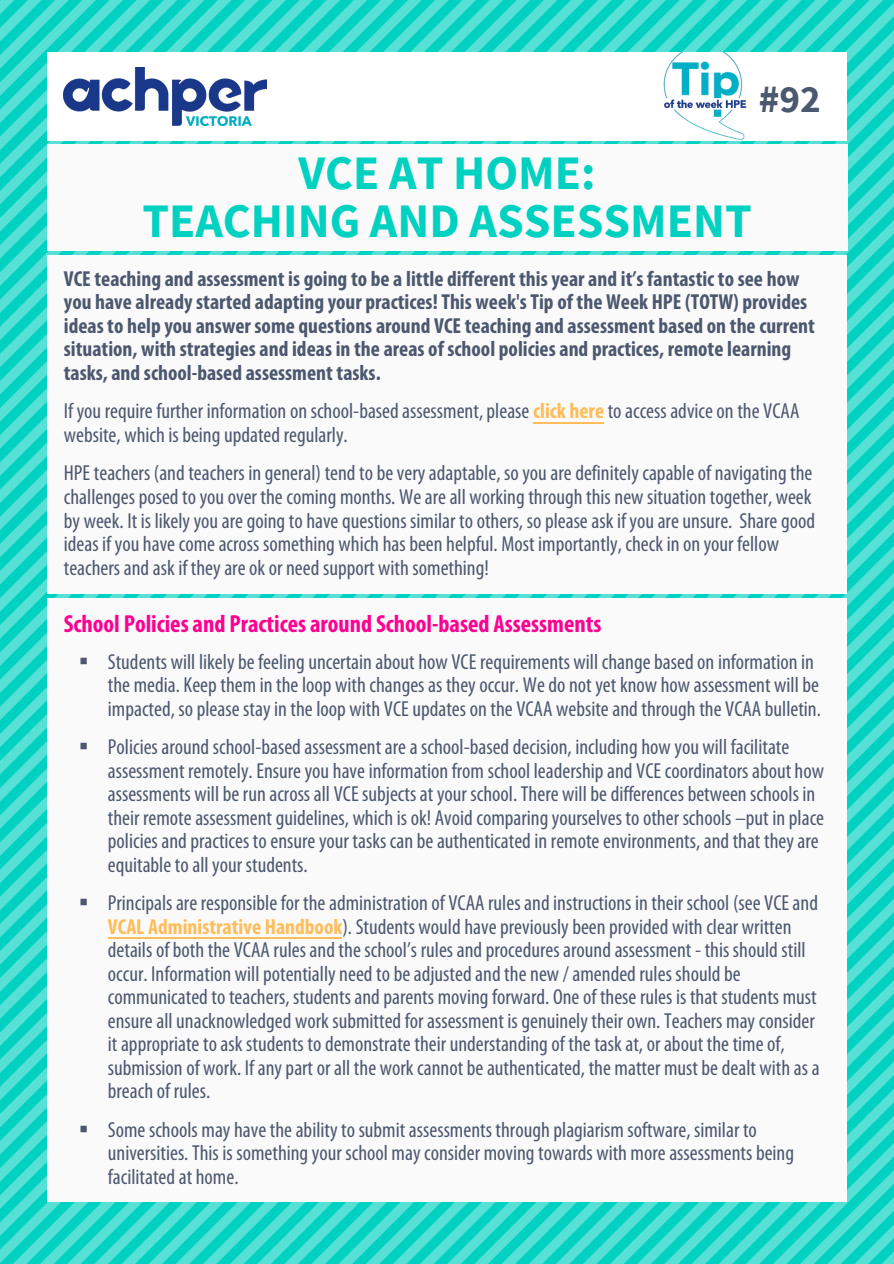
<style>
.page{position:relative;width:894px;height:1264px;background:#fff}
.page>*{position:absolute;margin:0;border:0;box-sizing:border-box;transform-origin:0 0}
.t1{font:700 48px/48px "Source Sans Pro";color:#00d1c0;text-align:center}
.t2{font:700 39px "Source Sans Pro";color:#4c586f}
.t3{font:700 condensed 24.75px "Myriad Pro";color:#ff0091}
.t4{font:condensed 21.75px/23.5px "Myriad Pro";color:#4c586f}
.t5{font:700 condensed 21.75px/23.5px "Myriad Pro";color:#4c586f}
.s1{font-style:inherit}
.s2{font-weight:700;color:#ffbd59}
</style>
<div class="page">
<img style="left:0;top:0;width:893px;height:1263px">
<div style="left:47px;top:52px;width:799px;height:89px;background:#fff"></div>
<div style="left:47px;top:144px;width:800px;height:107px;background:#fafafa"></div>
<div style="left:47px;top:255px;width:799px;height:339px;background:#fafafa"></div>
<img style="left:64px;top:67px;width:202px;height:59px">
<img style="left:663px;top:52px;width:83px;height:88px">
<div style="left:47px;top:598px;width:799px;height:603px;background:#fafafa"></div>
<hr style="left:108px;top:937px;width:234px;height:1px;background:#ffbd59">
<hr style="left:533px;top:422px;width:70px;height:1px;background:#ffbd59">
<h2 class="t2" style="left:758px;top:73px;width:63px">#9<span class="s1">2</span></h2>
<h1 class="t1" style="left:142px;top:148px;width:610px">VCE AT HOME:<br>TEACHING AND ASSESSMENT</h1>
<p class="t5" style="left:64px;top:266px;width:752px">VCE teaching and assessment is going to be a little different this year and it’s fantastic to see how you have already started adapting your practices! This week's Tip of the Week HPE (TOTW) provides ideas to help you answer some questions around VCE teaching and assessment based on the current situation, with strategies and ideas in the areas of school policies and practices, remote learning tasks, and school-based assessment tasks.</p>
<p class="t4" style="left:64px;top:399px;width:736px">If you require further information on school-based assessment, please <span class="s2">click here</span> to access advice on the VCAA website, which is being updated regularly.</p>
<p class="t4" style="left:64px;top:461px;width:752px">HPE teachers (and teachers in general) tend to be very adaptable, so you are definitely capable of navigating the challenges posed to you over the coming months. We are all working through this new situation together, week by week. It is likely you are going to have questions similar to others, so please ask if you are unsure. Share good ideas if you have come across something which has been helpful. Most importantly, check in on your fellow teachers and ask if they are ok or need support with something!</p>
<p class="t3" style="left:64px;top:608px;width:539px">School Policies and Practices around School-based Assessments</p>
<p class="t4" style="left:108px;top:649px;width:714px;text-indent:-29px">▪ Students will likely be feeling uncertain about how VCE requirements will change based on information in the media. Keep them in the loop with changes as they occur. We do not yet know how assessment will be impacted, so please stay in the loop with VCE updates on the VCAA website and through the VCAA bulletin.</p>
<p class="t4" style="left:108px;top:735px;width:717px;text-indent:-29px">▪ Policies around school-based assessment are a school-based decision, including how you will facilitate assessment remotely. Ensure you have information from school leadership and VCE coordinators about how assessments will be run across all VCE subjects at your school. There will be differences between schools in their remote assessment guidelines, which is ok! Avoid comparing yourselves to other schools –put in place policies and practices to ensure your tasks can be authenticated in remote environments, and that they are equitable to all your students.</p>
<p class="t4" style="left:108px;top:891px;width:713px;text-indent:-29px">▪ Principals are responsible for the administration of VCAA rules and instructions in their school (see VCE and <span class="s2">VCAL Administrative Handbook</span>). Students would have previously been provided with clear written details of both the VCAA rules and the school’s rules and procedures around assessment - this should still occur. Information will potentially need to be adjusted and the new / amended rules should be communicated to teachers, students and parents moving forward. One of these rules is that students must ensure all unacknowledged work submitted for assessment is genuinely their own. Teachers may consider it appropriate to ask students to demonstrate their understanding of the task at, or about the time of, submission of work. If any part or all the work cannot be authenticated, the matter must be dealt with as a breach of rules.</p>
<p class="t4" style="left:108px;top:1117px;width:687px;text-indent:-29px">▪ Some schools may have the ability to submit assessments through plagiarism software, similar to universities. This is something your school may consider moving towards with more assessments being facilitated at home.</p>
</div>
